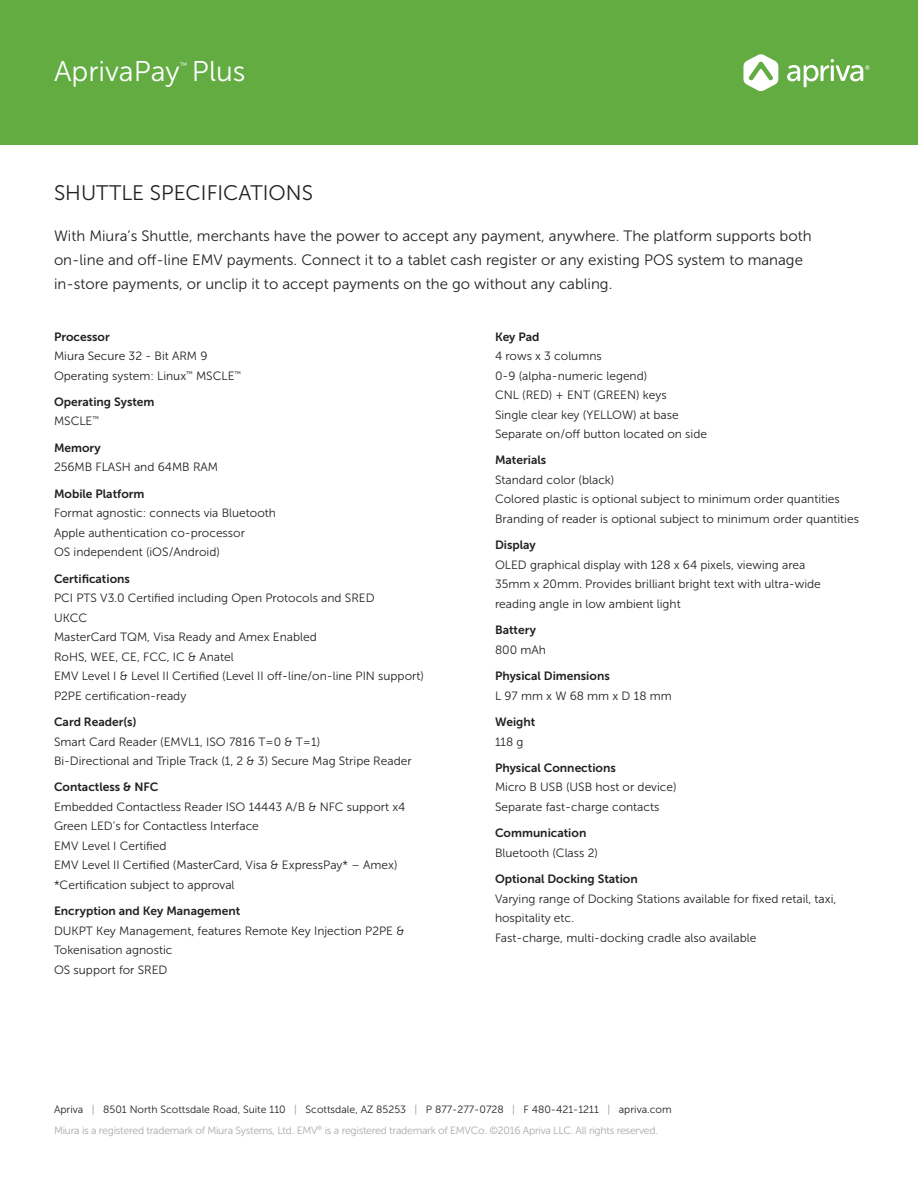
<style>
.page{position:relative;width:918px;height:1188px;background:#fff}
.page>*{position:absolute;margin:0;border:0;box-sizing:border-box;transform-origin:0 0}
.t1{font:28.5px "Museo Sans 300";color:#fff}
.t2{font:21px "Museo Sans 300";color:#231f20}
.Body_-_Specs{font:15px/24px "Museo Sans 300";color:#231f20}
.Body_-_Specs-2{font:12px/19.5px "Museo Sans 300";color:#231f20}
.t3{font:12px "Museo Sans 700";color:#231f20}
.Body{font:10.5px "Museo Sans 300";letter-spacing:-.025em;color:#a8a9ad}
.Body-2{font:10.5px "Museo Sans 300";color:#231f20}
.t4{font:7.8px "Museo Sans 300";color:#fff}
.s1{color:#939598}
</style>
<div class="page">
<div style="left:0;top:0;width:918px;height:145px;background:#62ac42"></div>
<svg style="left:743px;top:54px;width:35px;height:37px"></svg>
<svg style="left:787px;top:59px;width:82px;height:28px"></svg>
<h1 class="t1" style="left:54px;top:56px;width:193px">AprivaPay Plus</h1>
<h1 class="t4" style="left:180px;top:61px;width:9px">™</h1>
<h2 class="t2" style="left:54px;top:182px;width:260px">SHUTTLE SPECIFICATIONS</h2>
<p class="Body_-_Specs" style="left:54px;top:224px;width:759px">With Miura’s Shuttle, merchants have the power to accept any payment, anywhere. The platform supports both on-line and off-line EMV payments. Connect it to a tablet cash register or any existing POS system to manage in-store payments, or unclip it to accept payments on the go without any cabling.</p>
<h3 class="t3" style="left:54px;top:330px;width:57px">Processor</h3>
<p class="Body_-_Specs-2" style="left:54px;top:346px;width:189px">Miura Secure 32 - Bit ARM 9<br>Operating system: Linux<sup>™</sup> MSCLE<sup>™</sup></p>
<h3 class="t3" style="left:54px;top:395px;width:102px">Operating System</h3>
<p class="Body_-_Specs-2" style="left:54px;top:412px;width:47px">MSCLE<sup>™</sup></p>
<h3 class="t3" style="left:54px;top:441px;width:48px">Memory</h3>
<p class="Body_-_Specs-2" style="left:54px;top:458px;width:166px">256MB FLASH and 64MB RAM</p>
<h3 class="t3" style="left:54px;top:487px;width:92px">Mobile Platform</h3>
<p class="Body_-_Specs-2" style="left:54px;top:503px;width:223px">Format agnostic: connects via Bluetooth<br>Apple authentication co-processor<br>OS independent (iOS/Android)</p>
<h3 class="t3" style="left:54px;top:572px;width:77px">Certifications</h3>
<p class="Body_-_Specs-2" style="left:54px;top:588px;width:322px">PCI PTS V3.0 Certified including Open Protocols and SRED</p>
<p class="Body_-_Specs-2" style="left:54px;top:608px;width:35px">UKCC</p>
<p class="Body_-_Specs-2" style="left:54px;top:627px;width:264px">MasterCard TQM, Visa Ready and Amex Enabled</p>
<p class="Body_-_Specs-2" style="left:54px;top:647px;width:181px">RoHS, WEE, CE, FCC, IC &amp; Anatel</p>
<p class="Body_-_Specs-2" style="left:54px;top:666px;width:371px">EMV Level I &amp; Level II Certified (Level II off-line/on-line PIN support)<br>P2PE certification-ready</p>
<h3 class="t3" style="left:54px;top:715px;width:84px">Card Reader(s)</h3>
<p class="Body_-_Specs-2" style="left:54px;top:732px;width:268px">Smart Card Reader (EMVL1, ISO 7816 T=0 &amp; T=1)</p>
<p class="Body_-_Specs-2" style="left:54px;top:751px;width:359px">Bi-Directional and Triple Track (1, 2 &amp; 3) Secure Mag Stripe Reader</p>
<h3 class="t3" style="left:54px;top:781px;width:106px">Contactless &amp; NFC</h3>
<p class="Body_-_Specs-2" style="left:54px;top:797px;width:353px">Embedded Contactless Reader ISO 14443 A/B &amp; NFC support x4<br>Green LED’s for Contactless Interface</p>
<p class="Body_-_Specs-2" style="left:54px;top:836px;width:114px">EMV Level I Certified</p>
<p class="Body_-_Specs-2" style="left:54px;top:856px;width:345px">EMV Level II Certified (MasterCard, Visa &amp; ExpressPay* – Amex)</p>
<p class="Body_-_Specs-2" style="left:54px;top:875px;width:182px">*Certification subject to approval</p>
<h3 class="t3" style="left:54px;top:904px;width:188px">Encryption and Key Management</h3>
<p class="Body_-_Specs-2" style="left:54px;top:921px;width:352px">DUKPT Key Management, features Remote Key Injection P2PE &amp;<br>Tokenisation agnostic</p>
<p class="Body_-_Specs-2" style="left:54px;top:960px;width:115px">OS support for SRED</p>
<h3 class="t3" style="left:495px;top:330px;width:46px">Key Pad</h3>
<p class="Body_-_Specs-2" style="left:495px;top:346px;width:108px">4 rows x 3 columns</p>
<p class="Body_-_Specs-2" style="left:495px;top:366px;width:154px">0-9 (alpha-numeric legend)</p>
<p class="Body_-_Specs-2" style="left:495px;top:385px;width:173px">CNL (RED) + ENT (GREEN) keys</p>
<p class="Body_-_Specs-2" style="left:495px;top:405px;width:185px">Single clear key (YELLOW) at base</p>
<p class="Body_-_Specs-2" style="left:495px;top:424px;width:214px">Separate on/off button located on side</p>
<h3 class="t3" style="left:495px;top:454px;width:53px">Materials</h3>
<p class="Body_-_Specs-2" style="left:495px;top:470px;width:121px">Standard color (black)</p>
<p class="Body_-_Specs-2" style="left:495px;top:490px;width:346px">Colored plastic is optional subject to minimum order quantities</p>
<p class="Body_-_Specs-2" style="left:495px;top:509px;width:366px">Branding of reader is optional subject to minimum order quantities</p>
<h3 class="t3" style="left:495px;top:538px;width:42px">Display</h3>
<p class="Body_-_Specs-2" style="left:495px;top:555px;width:312px">OLED graphical display with 128 x 64 pixels, viewing area</p>
<p class="Body_-_Specs-2" style="left:495px;top:575px;width:327px">35mm x 20mm. Provides brilliant bright text with ultra-wide reading angle in low ambient light</p>
<h3 class="t3" style="left:495px;top:623px;width:43px">Battery</h3>
<p class="Body_-_Specs-2" style="left:495px;top:640px;width:52px">800 mAh</p>
<h3 class="t3" style="left:495px;top:669px;width:116px">Physical Dimensions</h3>
<p class="Body_-_Specs-2" style="left:495px;top:686px;width:178px">L 97 mm x W 68 mm x D 18 mm</p>
<h3 class="t3" style="left:495px;top:715px;width:42px">Weight</h3>
<p class="Body_-_Specs-2" style="left:495px;top:732px;width:30px">118 g</p>
<h3 class="t3" style="left:495px;top:761px;width:122px">Physical Connections</h3>
<p class="Body_-_Specs-2" style="left:495px;top:778px;width:183px">Micro B USB (USB host or device)</p>
<p class="Body_-_Specs-2" style="left:495px;top:797px;width:166px">Separate fast-charge contacts</p>
<h3 class="t3" style="left:495px;top:826px;width:93px">Communication</h3>
<p class="Body_-_Specs-2" style="left:495px;top:843px;width:105px">Bluetooth (Class 2)</p>
<h3 class="t3" style="left:495px;top:872px;width:144px">Optional Docking Station</h3>
<p class="Body_-_Specs-2" style="left:495px;top:889px;width:343px">Varying range of Docking Stations available for fixed retail, taxi, hospitality etc.</p>
<p class="Body_-_Specs-2" style="left:495px;top:928px;width:263px">Fast-charge, multi-docking cradle also available</p>
<p class="Body-2" style="left:54px;top:1103px;width:619px">Apriva <span class="s1">|</span> 8501 North Scottsdale Road, Suite 110 <span class="s1">|</span> Scottsdale, AZ 85253 <span class="s1">|</span> P 877-277-0728 <span class="s1">|</span> F 480-421-1211 <span class="s1">|</span> apriva.com</p>
<p class="Body" style="left:54px;top:1124px;width:605px">Miura is a registered trademark of Miura Systems, Ltd. EMV<sup>®</sup> is a registered trademark of EMVCo. ©2016 Apriva LLC. All rights reserved.</p>
</div>
